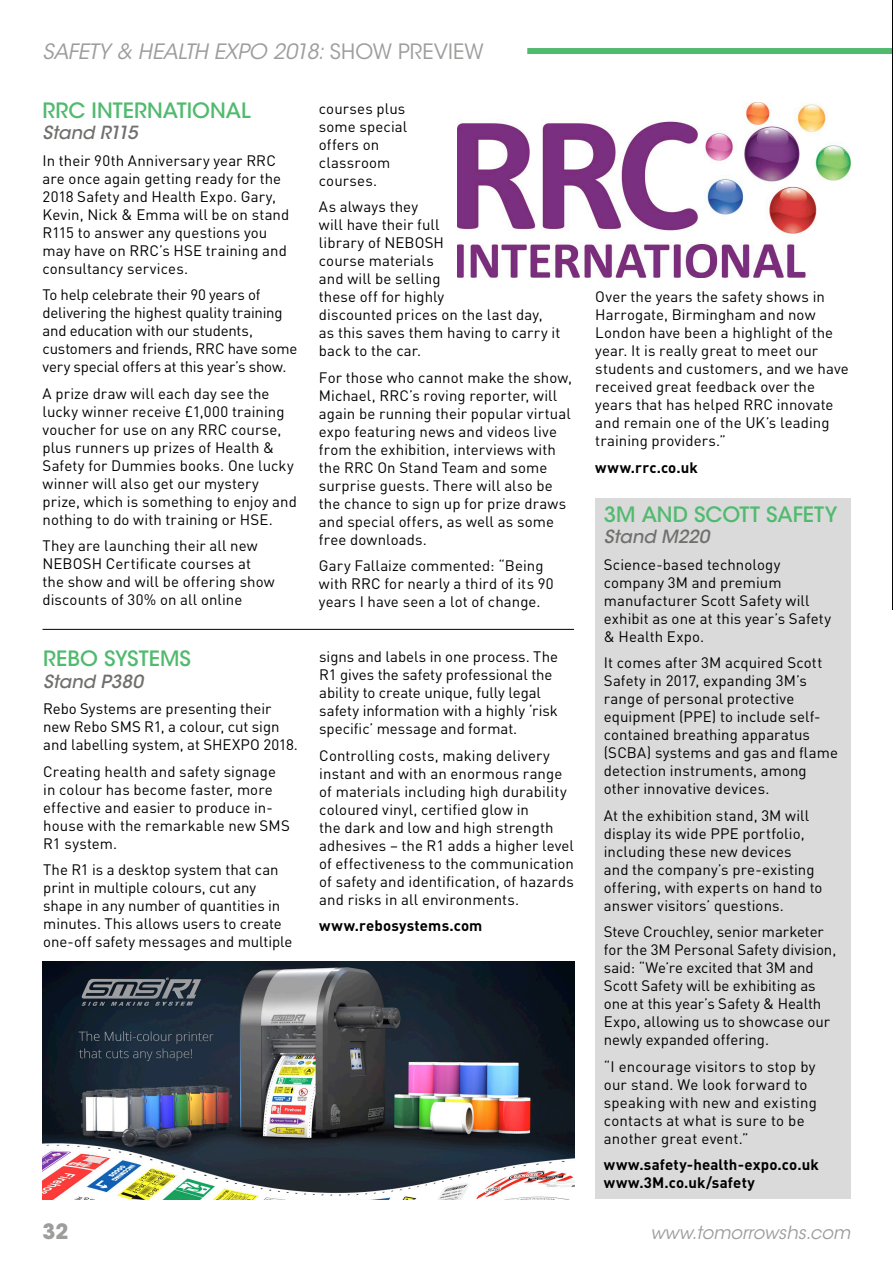
<style>
.page{position:relative;width:893px;height:1263px;background:#fff}
.page>*{position:absolute;margin:0;border:0;box-sizing:border-box;transform-origin:0 0}
.Sub_Heading{font:500 21px "ITC Avant Garde Std";color:#50ba6e}
.t1{font:italic 21px "ITC Avant Garde Std";letter-spacing:-.02em;color:#9d9d9c}
.t2{font:700 21px "ITC Avant Garde Std";color:#9d9d9c}
.Sub_Heading-2{font:italic 500 18px "ITC Avant Garde Std";color:#6f6f6e}
.t3{font:italic 18px "ITC Avant Garde Std";color:#9d9d9c}
.Body{font:15px/18px "DIN Pro";letter-spacing:.005em;color:#000}
.Body-2{font:15px/18px "DIN Pro";letter-spacing:-.015em;color:#000}
.Website{font:700 15px "DIN Pro";letter-spacing:.01em;color:#000}
.s1{font-style:normal}
</style>
<div class="page">
<div style="left:595px;top:498px;width:255px;height:700px;background:#dadada"></div>
<img style="left:43px;top:961px;width:531px;height:238px">
<img style="left:457px;top:102px;width:393px;height:176px">
<hr style="left:43px;top:629px;width:531px;height:1px;background:#000">
<div style="left:527px;top:48px;width:366px;height:6px;background:#50ba6e"></div>
<hr style="left:892px;top:0;width:1px;height:609px;background:#020202">
<h1 class="t1" style="left:43px;top:38px;width:443px">SAFETY &amp; HEALTH EXPO 2018: <span class="s1">SHOW PREVIEW</span></h1>
<p class="Sub_Heading" style="left:43px;top:97px;width:210px">RRC INTERNATIONAL</p>
<p class="Sub_Heading-2" style="left:43px;top:121px;width:97px">Stand R115</p>
<p class="Body" style="left:43px;top:151px;width:248px">In their 90th Anniversary year RRC are once again getting ready for the<br>2018 Safety and Health Expo. Gary,<br>Kevin, Nick &amp; Emma will be on stand<br>R115 to answer any questions you may have on RRC’s HSE training and consultancy services.</p>
<p class="Body-2" style="left:43px;top:285px;width:256px">To help celebrate their 90 years of delivering the highest quality training and education with our students, customers and friends, RRC have some very special offers at this year’s show.</p>
<p class="Body" style="left:43px;top:384px;width:256px">A prize draw will each day see the lucky winner receive £1,000 training voucher for use on any RRC course, plus runners up prizes of Health &amp; Safety for Dummies books. One lucky winner will also get our mystery prize, which is something to enjoy and nothing to do with training or HSE.</p>
<p class="Body" style="left:43px;top:536px;width:234px">They are launching their all new<br>NEBOSH Certificate courses at the show and will be offering show discounts of 30% on all online</p>
<p class="Sub_Heading" style="left:43px;top:645px;width:149px">REBO SYSTEMS</p>
<p class="Sub_Heading-2" style="left:43px;top:670px;width:101px">Stand P380</p>
<p class="Body" style="left:43px;top:699px;width:256px">Rebo Systems are presenting their new Rebo SMS R1, a colour, cut sign and labelling system, at SHEXPO 2018.</p>
<p class="Body" style="left:43px;top:762px;width:248px">Creating health and safety signage in colour has become faster, more effective and easier to produce in&shy;house with the remarkable new SMS<br>R1 system.</p>
<p class="Body" style="left:43px;top:860px;width:251px">The R1 is a desktop system that can print in multiple colours, cut any shape in any number of quantities in minutes. This allows users to create one-off safety messages and multiple</p>
<p class="Body" style="left:319px;top:98px;width:90px">courses plus some special offers on classroom courses.</p>
<p class="Body" style="left:319px;top:197px;width:243px">As always they<br>will have their full<br>library of NEBOSH<br>course materials<br>and will be selling<br>these off for highly<br>discounted prices on the last day, as this saves them having to carry it back to the car.</p>
<p class="Body" style="left:319px;top:367px;width:255px">For those who cannot make the show, Michael, RRC’s roving reporter, will again be running their popular virtual expo featuring news and videos live from the exhibition, interviews with the RRC On Stand Team and some surprise guests. There will also be the chance to sign up for prize draws and special offers, as well as some free downloads.</p>
<p class="Body" style="left:319px;top:556px;width:236px">Gary Fallaize commented: “Being with RRC for nearly a third of its 90 years I have seen a lot of change.</p>
<p class="Body" style="left:319px;top:647px;width:240px">signs and labels in one process. The R1 gives the safety professional the ability to create unique, fully legal safety information with a highly ‘risk specific’ message and format.</p>
<p class="Body" style="left:319px;top:745px;width:256px">Controlling costs, making delivery instant and with an enormous range of materials including high durability coloured vinyl, certified glow in<br>the dark and low and high strength adhesives – the R1 adds a higher level of effectiveness to the communication of safety and identification, of hazards and risks in all environments.</p>
<p class="Website" style="left:319px;top:915px;width:165px">www.rebosystems.com</p>
<p class="Body" style="left:595px;top:287px;width:255px">Over the years the safety shows in<br>Harrogate, Birmingham and now<br>London have been a highlight of the year. It is really great to meet our students and customers, and we have received great feedback over the years that has helped RRC innovate and remain one of the UK’s leading training providers.”</p>
<p class="Website" style="left:595px;top:457px;width:104px">www.rrc.co.uk</p>
<p class="Sub_Heading" style="left:604px;top:501px;width:235px">3M AND SCOTT SAFETY</p>
<p class="Sub_Heading-2" style="left:604px;top:526px;width:107px">Stand M220</p>
<p class="Body" style="left:604px;top:555px;width:229px">Science-based technology company 3M and premium manufacturer Scott Safety will exhibit as one at this year’s Safety &amp; Health Expo.</p>
<p class="Body" style="left:604px;top:653px;width:236px">It comes after 3M acquired Scott<br>Safety in 2017, expanding 3M’s range of personal protective equipment (PPE) to include self&shy;contained breathing apparatus (SCBA) systems and gas and flame detection instruments, among other innovative devices.</p>
<p class="Body" style="left:604px;top:806px;width:220px">At the exhibition stand, 3M will display its wide PPE portfolio, including these new devices<br>and the company’s pre-existing offering, with experts on hand to answer visitors’ questions.</p>
<p class="Body" style="left:604px;top:922px;width:234px">Steve Crouchley, senior marketer for the 3M Personal Safety division, said: “We’re excited that 3M and<br>Scott Safety will be exhibiting as one at this year’s Safety &amp; Health<br>Expo, allowing us to showcase our newly expanded offering.</p>
<p class="Body" style="left:604px;top:1057px;width:215px">“I encourage visitors to stop by our stand. We look forward to speaking with new and existing contacts at what is sure to be another great event.”</p>
<p class="Website" style="left:604px;top:1155px;width:216px">www.safety-health-expo.co.uk</p>
<p class="Website" style="left:604px;top:1173px;width:153px">www.3M.co.uk/safety</p>
<h1 class="t2" style="left:43px;top:1217px;width:27px">32</h1>
<p class="t3" style="left:650px;top:1221px;width:202px">www.tomorrowshs.com</p>
</div>
